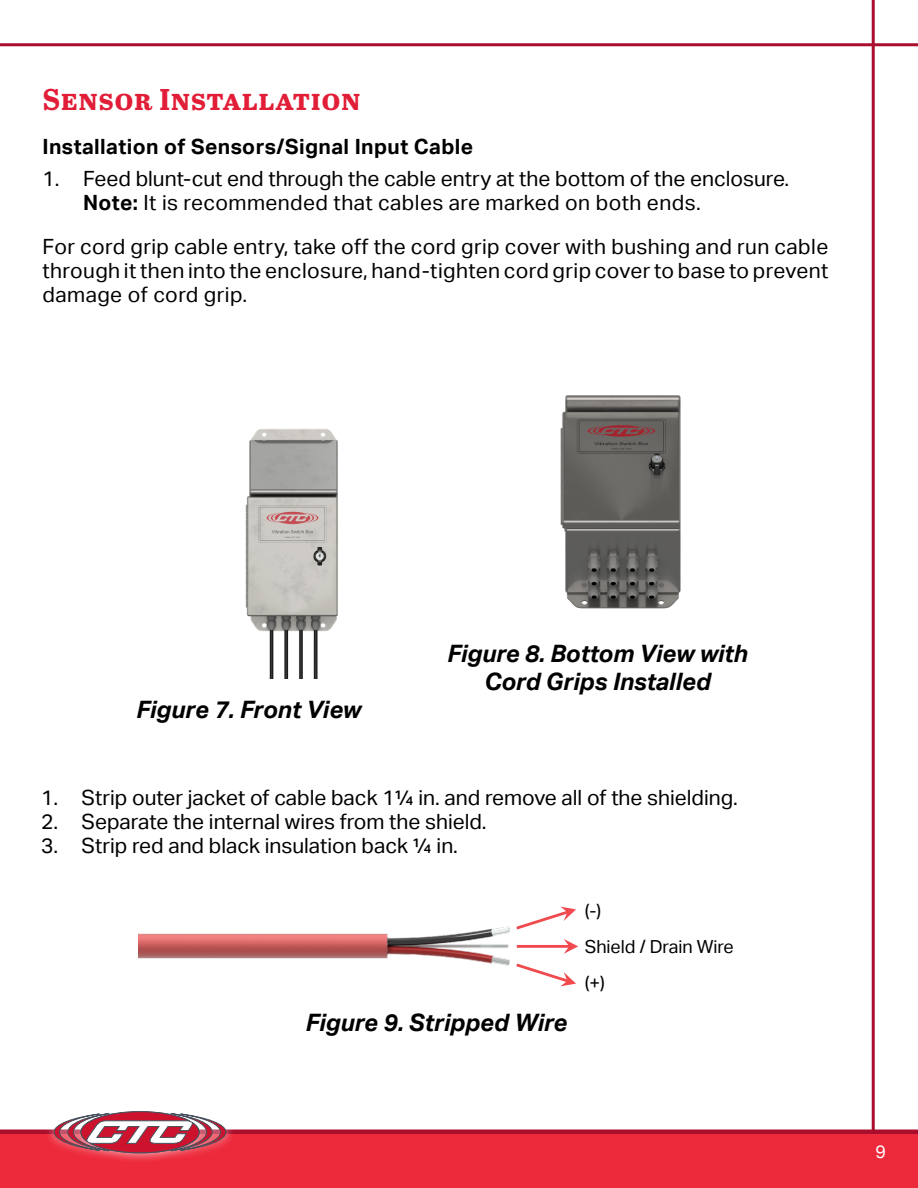
<style>
.page{position:relative;width:918px;height:1188px;background:#fff}
.page>*{position:absolute;margin:0;border:0;box-sizing:border-box;transform-origin:0 0}
.t1{font:700 30px "Abril Text";letter-spacing:.02em;color:#e11d37}
.t2{font:italic 700 24px/28.8px "Aktiv Grotesk";color:#000;text-align:center}
.t3{font:21px/24px "Aktiv Grotesk";color:#000}
.t4{font:700 21px "Aktiv Grotesk";letter-spacing:.02em;color:#000}
.t5{font:18px/36px "Aktiv Grotesk";color:#000}
.t6{font:18px "Aktiv Grotesk";color:#fff}
.s1{font-weight:700}
</style>
<div class="page">
<hr style="left:872px;top:0;width:3px;height:1188px;background:#a90e2c">
<div style="left:0;top:1134px;width:918px;height:54px;background:#ed2a3c"></div>
<hr style="left:0;top:1130px;width:918px;height:4px;background:#a90e2c">
<div style="left:45px;top:1102px;width:190px;height:61px;background:#fff;opacity:.75"></div>
<svg style="left:54px;top:1112px;width:172px;height:41px"></svg>
<hr style="left:0;top:43px;width:918px;height:3px;background:#a90e2c">
<img style="left:560px;top:395px;width:121px;height:214px">
<img style="left:245px;top:429px;width:93px;height:250px">
<img style="left:139px;top:906px;width:423px;height:81px">
<svg style="left:517px;top:939px;width:61px;height:15px"></svg>
<svg style="left:516px;top:907px;width:60px;height:23px"></svg>
<svg style="left:516px;top:964px;width:60px;height:22px"></svg>
<h1 class="t1" style="left:43px;top:77px;width:319px">Sensor Installation</h1>
<p class="t4" style="left:43px;top:135px;width:432px">Installation of Sensors/Signal Input Cable</p>
<p class="t3" style="left:83px;top:166px;width:705px;text-indent:-41px">1. Feed blunt-cut end through the cable entry at the bottom of the enclosure.<br><span class="s1">Note:</span> It is recommended that cables are marked on both ends.</p>
<p class="t3" style="left:43px;top:235px;width:787px;text-align:justify">For cord grip cable entry, take off the cord grip cover with bushing and run cable through it then into the enclosure, hand-tighten cord grip cover to base to prevent damage of cord grip.</p>
<p class="t2" style="left:136px;top:695px;width:226px">Figure 7. Front View</p>
<p class="t2" style="left:447px;top:639px;width:302px">Figure 8. Bottom View with<br>Cord Grips Installed</p>
<p class="t3" style="left:41px;top:786px;width:696px">1. Strip outer jacket of cable back 1¼ in. and remove all of the shielding.</p>
<p class="t3" style="left:41px;top:810px;width:445px">2. Separate the internal wires from the shield.</p>
<p class="t3" style="left:41px;top:834px;width:416px">3. Strip red and black insulation back ¼ in.</p>
<p class="t2" style="left:306px;top:1009px;width:263px">Figure 9. Stripped Wire</p>
<p class="t5" style="left:585px;top:893px;width:151px">(-)<br>Shield / Drain Wire (+)</p>
<p class="t6" style="left:875px;top:1142px;width:12px">9</p>
</div>
